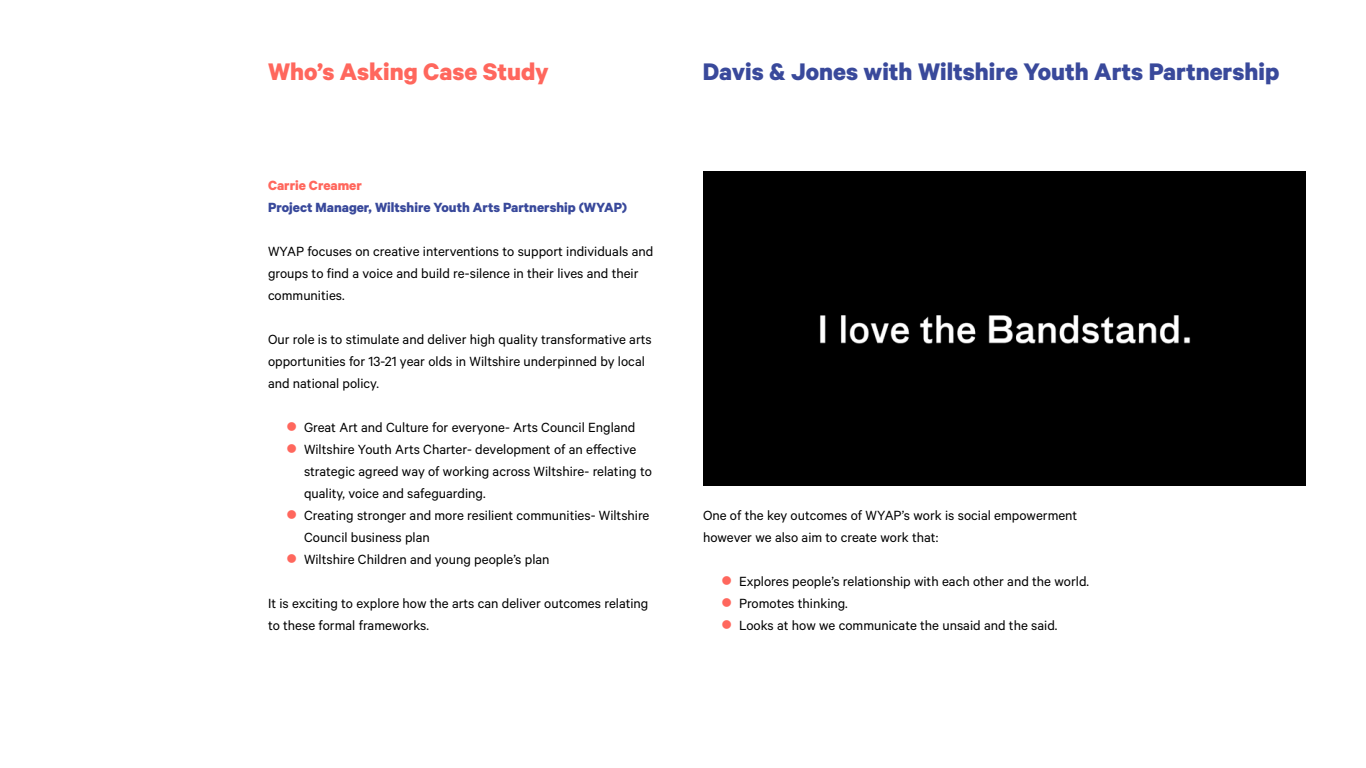
<style>
.page{position:relative;width:1366px;height:768px;background:#fff}
.page>*{position:absolute;margin:0;border:0;box-sizing:border-box;transform-origin:0 0}
.t1{font:700 27px "Calibre";color:#39499b}
.t2{font:700 27px "Calibre";color:#ff675d}
.t3{font:15px/22px "Calibre";color:#000}
.t4{font:700 15px "Calibre";color:#39499b}
.t5{font:700 15px "Calibre";color:#ff675d}
.s1{color:#ff675d}
</style>
<div class="page">
<div style="left:703px;top:171px;width:603px;height:314px;background:#000"></div>
<h1 class="t2" style="left:268px;top:55px;width:282px">Who’s Asking Case Study</h1>
<h1 class="t1" style="left:703px;top:55px;width:578px">Davis &amp; Jones with Wiltshire Youth Arts Partnership</h1>
<p class="t5" style="left:268px;top:176px;width:95px">Carrie Creamer</p>
<p class="t4" style="left:268px;top:198px;width:361px">Project Manager, Wiltshire Youth Arts Partnership (WYAP)</p>
<p class="t3" style="left:268px;top:240px;width:387px">WYAP focuses on creative interventions to support individuals and groups to find a voice and build re-silence in their lives and their communities.</p>
<p class="t3" style="left:268px;top:328px;width:385px">Our role is to stimulate and deliver high quality transformative arts opportunities for 13-21 year olds in Wiltshire underpinned by local and national policy.</p>
<p class="t3" style="left:286px;top:416px;width:351px"><span class="s1">●</span> Great Art and Culture for everyone- Arts Council England</p>
<p class="t3" style="left:304px;top:438px;width:349px;text-indent:-18px"><span class="s1">●</span> Wiltshire Youth Arts Charter- development of an effective strategic agreed way of working across Wiltshire- relating to quality, voice and safeguarding.</p>
<p class="t3" style="left:304px;top:504px;width:347px;text-indent:-18px"><span class="s1">●</span> Creating stronger and more resilient communities- Wiltshire<br>Council business plan</p>
<p class="t3" style="left:286px;top:548px;width:265px"><span class="s1">●</span> Wiltshire Children and young people’s plan</p>
<p class="t3" style="left:268px;top:592px;width:382px">It is exciting to explore how the arts can deliver outcomes relating to these formal frameworks.</p>
<p class="t3" style="left:703px;top:504px;width:376px">One of the key outcomes of WYAP’s work is social empowerment however we also aim to create work that:</p>
<p class="t3" style="left:721px;top:570px;width:370px"><span class="s1">●</span> Explores people’s relationship with each other and the world.</p>
<p class="t3" style="left:721px;top:592px;width:128px"><span class="s1">●</span> Promotes thinking.</p>
<p class="t3" style="left:721px;top:614px;width:338px"><span class="s1">●</span> Looks at how we communicate the unsaid and the said.</p>
</div>
